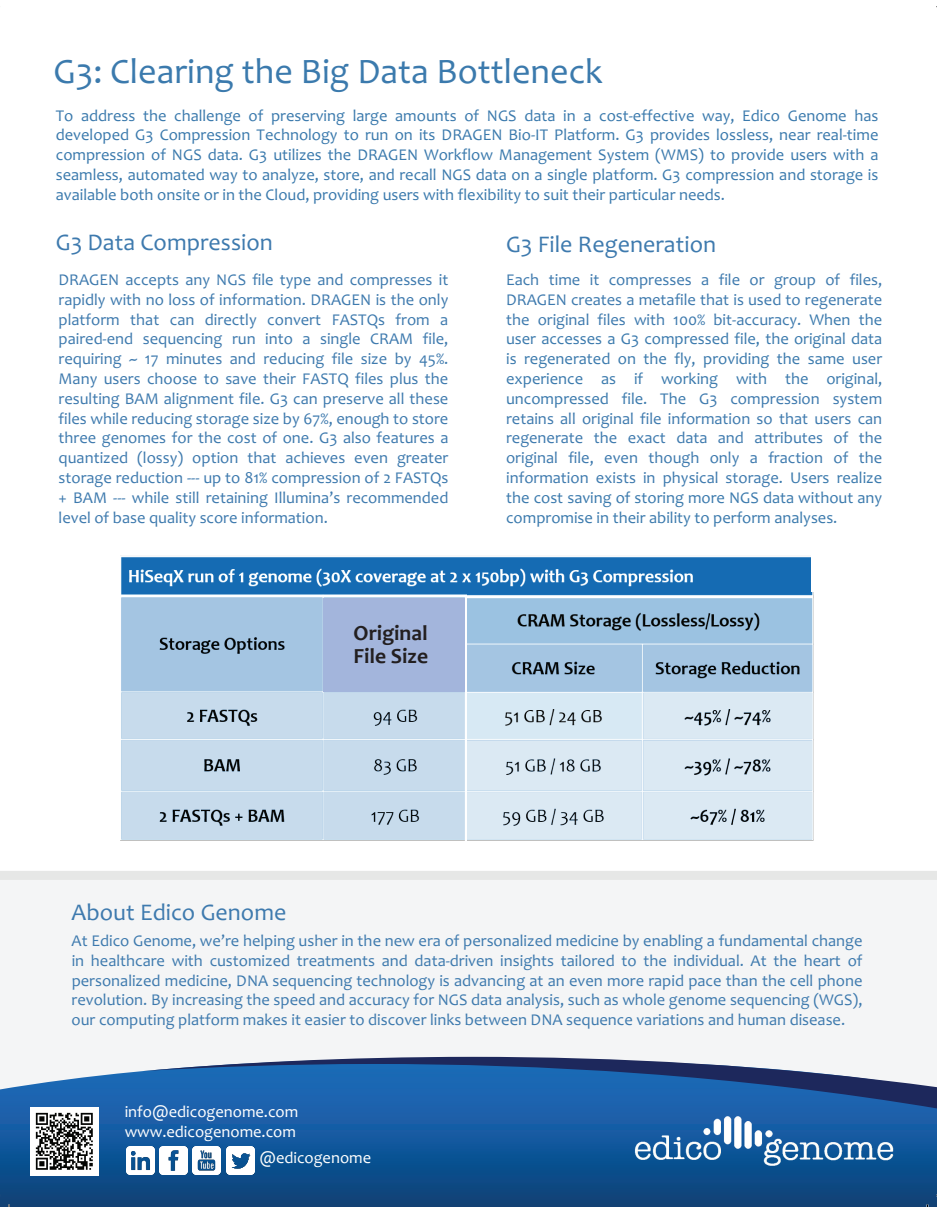
<style>
.page{position:relative;width:937px;height:1207px;background:#fff}
.page>*{position:absolute;margin:0;border:0;box-sizing:border-box;transform-origin:0 0}
.t1{font:36px "Candara";color:#3b7aad}
.t2{font:24px "Candara";color:#3e7aae}
.t3{font:700 21.6px/23px "Candara";color:#231f20}
.t4{font:700 21px/25.5px "Calibri";color:#040503}
.t5{font:16.5px/19.8px "Candara";color:#3e7aae;text-align:justify}
.t6{font:16.5px/19.8px "Candara";color:#3b7aad;text-align:justify}
.t7{font:16.5px/19.5px "Candara";color:#fff}
.s1{color:#3b7aad}
</style>
<div class="page">
<div style="left:0;top:875px;width:937px;height:248px;background:#f4f5f6"></div>
<div style="left:0;top:870px;width:937px;height:9px;background:#e6e7e6"></div>
<svg style="left:0;top:1071px;width:937px;height:135px;background:#165593"></svg>
<svg style="left:143px;top:1056px;width:794px;height:52px"></svg>
<img style="left:617px;top:1104px;width:292px;height:73px">
<img style="left:30px;top:1107px;width:68px;height:68px">
<img style="left:159px;top:1146px;width:28px;height:28px">
<img style="left:126px;top:1146px;width:28px;height:28px">
<img style="left:226px;top:1145px;width:29px;height:29px">
<img style="left:193px;top:1146px;width:28px;height:28px">
<img style="left:120px;top:555px;width:690px;height:285px">
<img style="left:467px;top:592px;width:347px;height:248px">
<div style="left:323px;top:597px;width:142px;height:94px;background:#a3b5dc"></div>
<h1 class="t1" style="left:54px;top:48px;width:550px">G3: Clearing the Big Data Bottleneck</h1>
<p class="t6" style="left:56px;top:105px;width:824px">To address the challenge of preserving large amounts of NGS data in a cost-effective way, Edico Genome has developed G3 Compression Technology to run on its DRAGEN Bio-IT Platform. G3 provides lossless, near real-time compression of NGS data. G3 utilizes the DRAGEN Workflow Management System (WMS) to provide users with a seamless, automated way to analyze, store, and recall NGS data on a single platform. G3 compression and storage is available both onsite or in the Cloud, providing users with flexibility to suit their particular needs.</p>
<h2 class="t2" style="left:56px;top:227px;width:219px">G3 Data Compression</h2>
<p class="t5" style="left:59px;top:270px;width:391px">DRAGEN accepts any NGS file type and compresses it rapidly with no loss of information. DRAGEN is the only platform that can directly convert FASTQs from a paired-end sequencing run into a single CRAM file, requiring ~ 17 minutes and reducing file size by 45%.<br>Many users choose to save their FASTQ files plus the resulting BAM alignment file. G3 can preserve all these files while reducing storage size by 67%, enough to store three genomes for the cost of one. G3 also features a quantized (lossy) option that achieves even greater storage reduction --- up to 81% compression of 2 FASTQs + BAM --- while still retaining Illumina’s recommended level of base quality score information.</p>
<h3 class="t3" style="left:353px;top:621px;width:76px">Original<br>File Size</h3>
<p class="t4" style="left:357px;top:629px;width:71px">Original<br>File Size</p>
<h2 class="t2" style="left:506px;top:229px;width:212px">G3 File Regeneration</h2>
<p class="t5" style="left:506px;top:270px;width:378px">Each time it compresses a file or group of files, DRAGEN creates a metafile that is used to regenerate the original files with 100% bit-accuracy. <span class="s1">When the user accesses a G3 compressed file, the original data is regenerated on the fly, providing the same user experience as if working with the original, uncompressed file. The</span> G3 compression system retains all original file information so that users can regenerate the exact data and attributes of the original file, even though only a fraction of the information exists in physical storage<span class="s1">. Users realize the cost saving of storing more NGS data without any compromise in their ability to perform analyses.</span></p>
<h2 class="t2" style="left:72px;top:896px;width:216px">About Edico Genome</h2>
<p class="t5" style="left:72px;top:930px;width:792px">At Edico Genome, we’re helping usher in the new era of personalized medicine by enabling a fundamental change in healthcare with customized treatments and data-driven insights tailored to the individual. At the heart of personalized medicine, DNA sequencing technology is advancing at an even more rapid pace than the cell phone revolution. By increasing the speed and accuracy for NGS data analysis, such as whole genome sequencing (WGS), our computing platform makes it easier to discover links between DNA sequence variations and human disease.</p>
<p class="t7" style="left:125px;top:1101px;width:175px">info@edicogenome.com www.edicogenome.com</p>
<p class="t7" style="left:259px;top:1147px;width:113px">@edicogenome</p>
</div>
